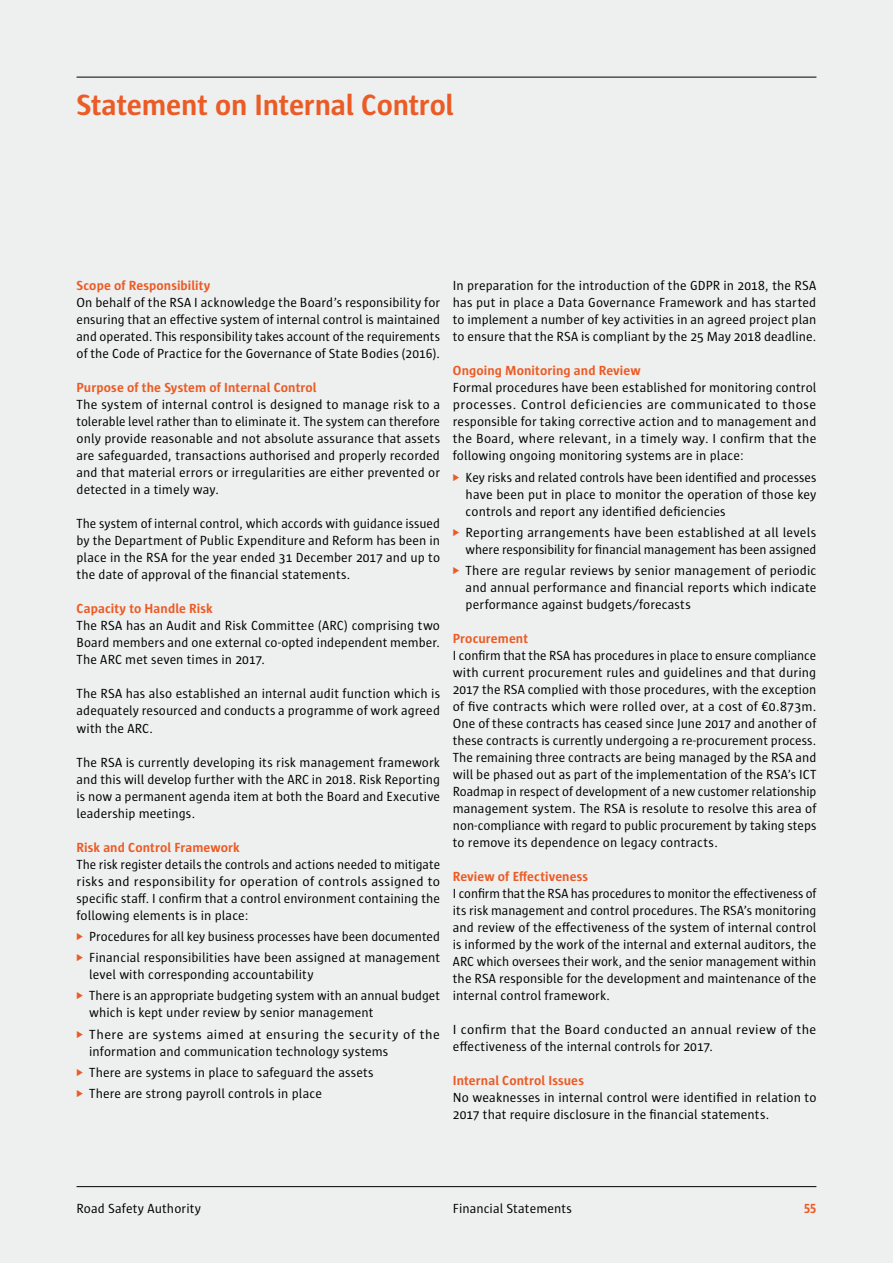
<style>
.page{position:relative;width:893px;height:1263px;background:#eeefef}
.page>*{position:absolute;margin:0;border:0;box-sizing:border-box;transform-origin:0 0}
.t1{font:700 30px "Sun";letter-spacing:-.01em;color:#eb5b25}
.t2{font:13.5px/17px "Sun";letter-spacing:.005em;color:#000;text-align:justify}
.t3{font:700 13.5px "Sun";letter-spacing:.005em;color:#eb5b25}
.t4{font:13.5px/21.3px "Sun";letter-spacing:.025em;color:#000}
</style>
<div class="page">
<hr style="left:77px;top:77px;width:739px;height:1px;background:#000">
<hr style="left:77px;top:1186px;width:739px;height:1px;background:#000">
<h1 class="t1" style="left:77px;top:88px;width:379px">Statement on Internal Control</h1>
<p class="t3" style="left:77px;top:278px;width:135px">Scope of Responsibility</p>
<p class="t2" style="left:77px;top:294px;width:365px">On behalf of the RSA I acknowledge the Board’s responsibility for ensuring that an effective system of internal control is maintained and operated. This responsibility takes account of the requirements of the Code of Practice for the Governance of State Bodies (2016).</p>
<p class="t3" style="left:77px;top:380px;width:242px">Purpose of the System of Internal Control</p>
<p class="t2" style="left:77px;top:396px;width:365px">The system of internal control is designed to manage risk to a tolerable level rather than to eliminate it. The system can therefore only provide reasonable and not absolute assurance that assets are safeguarded, transactions authorised and properly recorded and that material errors or irregularities are either prevented or detected in a timely way.</p>
<p class="t2" style="left:77px;top:515px;width:365px">The system of internal control, which accords with guidance issued by the Department of Public Expenditure and Reform has been in place in the RSA for the year ended 31 December 2017 and up to the date of approval of the financial statements.</p>
<p class="t3" style="left:77px;top:601px;width:138px">Capacity to Handle Risk</p>
<p class="t2" style="left:77px;top:617px;width:365px">The RSA has an Audit and Risk Committee (ARC) comprising two Board members and one external co-opted independent member.<br>The ARC met seven times in 2017.</p>
<p class="t2" style="left:77px;top:685px;width:365px">The RSA has also established an internal audit function which is adequately resourced and conducts a programme of work agreed with the ARC.</p>
<p class="t2" style="left:77px;top:753px;width:365px">The RSA is currently developing its risk management framework and this will develop further with the ARC in 2018. Risk Reporting is now a permanent agenda item at both the Board and Executive leadership meetings.</p>
<p class="t3" style="left:77px;top:840px;width:165px">Risk and Control Framework</p>
<p class="t2" style="left:77px;top:855px;width:365px">The risk register details the controls and actions needed to mitigate risks and responsibility for operation of controls assigned to specific staff. I confirm that a control environment containing the following elements is in place:</p>
<p class="t2" style="left:89px;top:925px;width:352px;line-height:21.3px">Procedures for all key business processes have been documented<br>Financial responsibilities have been assigned at management</p>
<p class="t2" style="left:89px;top:964px;width:352px;line-height:21.3px">level with corresponding accountability<br>There is an appropriate budgeting system with an annual budget</p>
<p class="t4" style="left:89px;top:1002px;width:352px">which is kept under review by senior management<br>There are systems aimed at ensuring the security of the</p>
<p class="t2" style="left:89px;top:1040px;width:300px;line-height:21.3px;text-align:left">information and communication technology systems<br>There are systems in place to safeguard the assets<br>There are strong payroll controls in place</p>
<p class="t2" style="left:453px;top:277px;width:365px">In preparation for the introduction of the GDPR in 2018, the RSA has put in place a Data Governance Framework and has started to implement a number of key activities in an agreed project plan to ensure that the RSA is compliant by the 25 May 2018 deadline.</p>
<p class="t3" style="left:453px;top:363px;width:189px">Ongoing Monitoring and Review</p>
<p class="t2" style="left:453px;top:379px;width:365px">Formal procedures have been established for monitoring control processes. Control deficiencies are communicated to those responsible for taking corrective action and to management and the Board, where relevant, in a timely way. I confirm that the following ongoing monitoring systems are in place:</p>
<p class="t2" style="left:466px;top:468px;width:352px">Key risks and related controls have been identified and processes have been put in place to monitor the operation of those key controls and report any identified deficiencies</p>
<p class="t2" style="left:466px;top:524px;width:352px">Reporting arrangements have been established at all levels where responsibility for financial management has been assigned</p>
<p class="t2" style="left:466px;top:562px;width:352px">There are regular reviews by senior management of periodic and annual performance and financial reports which indicate performance against budgets/forecasts</p>
<p class="t3" style="left:453px;top:631px;width:77px">Procurement</p>
<p class="t2" style="left:453px;top:647px;width:365px">I confirm that the RSA has procedures in place to ensure compliance with current procurement rules and guidelines and that during 2017 the RSA complied with those procedures, with the exception of five contracts which were rolled over, at a cost of €0.873m.<br>One of these contracts has ceased since June 2017 and another of these contracts is currently undergoing a re-procurement process.<br>The remaining three contracts are being managed by the RSA and will be phased out as part of the implementation of the RSA’s ICT Roadmap in respect of development of a new customer relationship management system. The RSA is resolute to resolve this area of non-compliance with regard to public procurement by taking steps to remove its dependence on legacy contracts.</p>
<p class="t3" style="left:453px;top:869px;width:137px">Review of Effectiveness</p>
<p class="t2" style="left:453px;top:885px;width:365px">I confirm that the RSA has procedures to monitor the effectiveness of its risk management and control procedures. The RSA’s monitoring and review of the effectiveness of the system of internal control is informed by the work of the internal and external auditors, the ARC which oversees their work, and the senior management within the RSA responsible for the development and maintenance of the internal control framework.</p>
<p class="t2" style="left:453px;top:1021px;width:365px">I confirm that the Board conducted an annual review of the effectiveness of the internal controls for 2017.</p>
<p class="t3" style="left:453px;top:1073px;width:133px">Internal Control Issues</p>
<p class="t2" style="left:453px;top:1089px;width:365px">No weaknesses in internal control were identified in relation to<br>2017 that require disclosure in the financial statements.</p>
<p class="t2" style="left:77px;top:1200px;width:126px">Road Safety Authority</p>
<p class="t2" style="left:453px;top:1200px;width:121px">Financial Statements</p>
<p class="t3" style="left:804px;top:1201px;width:14px">55</p>
</div>
